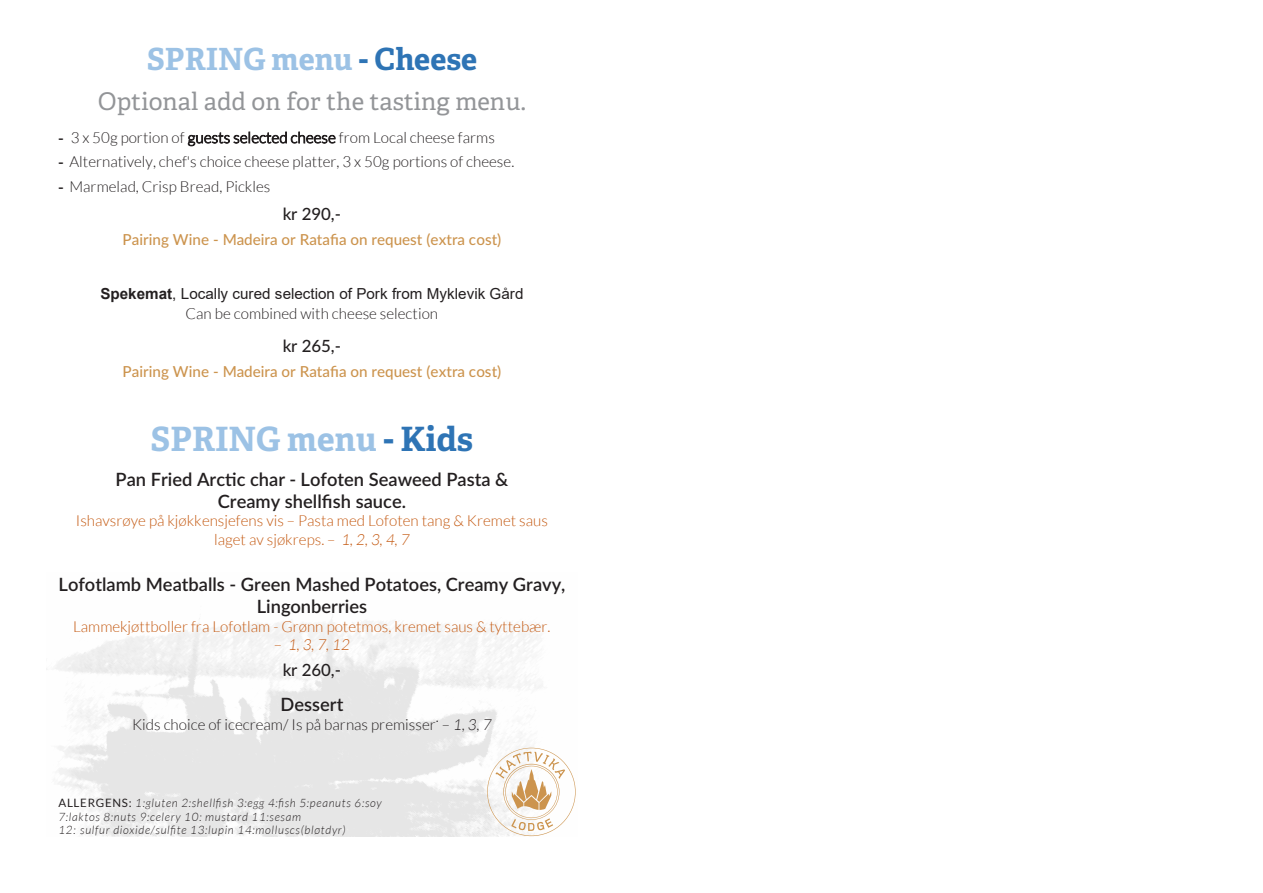
<style>
.page{position:relative;width:1263px;height:893px;background:#fff}
.page>*{position:absolute;margin:0;border:0;box-sizing:border-box;transform-origin:0 0}
.t1{font:700 33.45px "Adelle";color:#9cc2e5}
.t2{font:700 30.6px "Adelle";color:#9cc2e5}
.t3{font:24.3px "Adelle";color:#939598}
.t4{font:600 18.3px/21.9px "Lato";color:#231f20;text-align:center}
.t5{font:500 16.8px "Lato";letter-spacing:-.005em;color:#231f20}
.t6{font:300 15.15px "Lato";color:#231f20}
.t7{font:300 15.15px/18.3px "Lato";color:#c45911;text-align:center}
.t8{font:500 15.15px "Lato";color:#cc944e}
.t9{font:15.15px/20px "Arial";color:#231f20;text-align:center}
.t10{font:italic 300 15.15px "Lato";color:#c45911}
.t11{font:italic 300 11.55px/13.8px "Lato";letter-spacing:.06em;color:#231f20}
.s1{color:#2e74b5}
.s2{font-family:"Arial";font-weight:400}
.s3{font-weight:700}
.s4{font-family:"Lato";font-weight:300}
.s5{font-style:italic}
.s6{font-style:normal}
.s7{font-weight:400;font-style:normal}
</style>
<div class="page">
<img style="left:55px;top:619px;width:488px;height:217px">
<svg style="left:487px;top:748px;width:89px;height:88px"></svg>
<svg style="left:188px;top:131px;width:148px;height:16px"></svg>
<p class="t2" style="left:147px;top:40px;width:332px">SPRING menu <span class="s1">- Cheese</span></p>
<p class="t3" style="left:98px;top:87px;width:430px">Optional add on for the tasting menu.</p>
<p class="t6" style="left:58px;top:129px;width:438px"><span class="s2">-</span> 3 x 50g portion of guests selected cheese from Local cheese farms</p>
<p class="t6" style="left:58px;top:154px;width:457px"><span class="s2">-</span> Alternatively, chef's choice cheese platter, 3 x 50g portions of cheese.</p>
<p class="t6" style="left:58px;top:178px;width:213px"><span class="s2">-</span> Marmelad, Crisp Bread, Pickles</p>
<p class="t5" style="left:283px;top:202px;width:60px">kr 290,-</p>
<p class="t8" style="left:122px;top:229px;width:380px">Pairing Wine - Madeira or Ratafia on request (extra cost)</p>
<p class="t9" style="left:100px;top:284px;width:425px"><span class="s3">Spekemat</span>, Locally cured selection of Pork from Myklevik Gård<br><span class="s4">Can be combined with cheese selection</span></p>
<p class="t5" style="left:283px;top:334px;width:60px">kr 265,-</p>
<p class="t8" style="left:122px;top:360px;width:380px">Pairing Wine - Madeira or Ratafia on request (extra cost)</p>
<p class="t1" style="left:150px;top:418px;width:324px">SPRING menu <span class="s1">- Kids</span></p>
<p class="t4" style="left:116px;top:467px;width:394px">Pan Fried Arctic char - Lofoten Seaweed Pasta &amp;<br>Creamy shellfish sauce.</p>
<p class="t7" style="left:76px;top:512px;width:474px">Ishavsrøye på kjøkkensjefens vis – Pasta med Lofoten tang &amp; Kremet saus laget av sjøkreps. – <span class="s5">1, 2, 3, 4, 7</span></p>
<p class="t4" style="left:59px;top:572px;width:508px">Lofotlamb Meatballs - Green Mashed Potatoes, Creamy Gravy,<br>Lingonberries</p>
<p class="t7" style="left:73px;top:617px;width:479px">Lammekjøttboller fra Lofotlam - Grønn potetmos, kremet saus &amp; tyttebær.</p>
<p class="t10" style="left:274px;top:636px;width:78px"><span class="s6">–</span> 1,3,7,12</p>
<p class="t5" style="left:283px;top:658px;width:60px">kr 260,-</p>
<p class="t4" style="left:280px;top:693px;width:64px">Dessert</p>
<p class="t6" style="left:132px;top:716px;width:361px">Kids choice of icecream/ Is på barnas premisser – <span class="s5">1, 3, 7</span></p>
<p class="t6" style="left:436px;top:709px;width:4px">.</p>
<p class="t11" style="left:58px;top:796px;width:325px"><span class="s7">ALLERGENS:</span> 1:gluten 2:shellfish 3:egg 4:fish 5:peanuts 6:soy<br>7:laktos 8:nuts 9:celery 10: mustard 11:sesam<br>12: sulfur dioxide/sulfite 13:lupin 14:molluscs(bløtdyr)</p>
</div>
